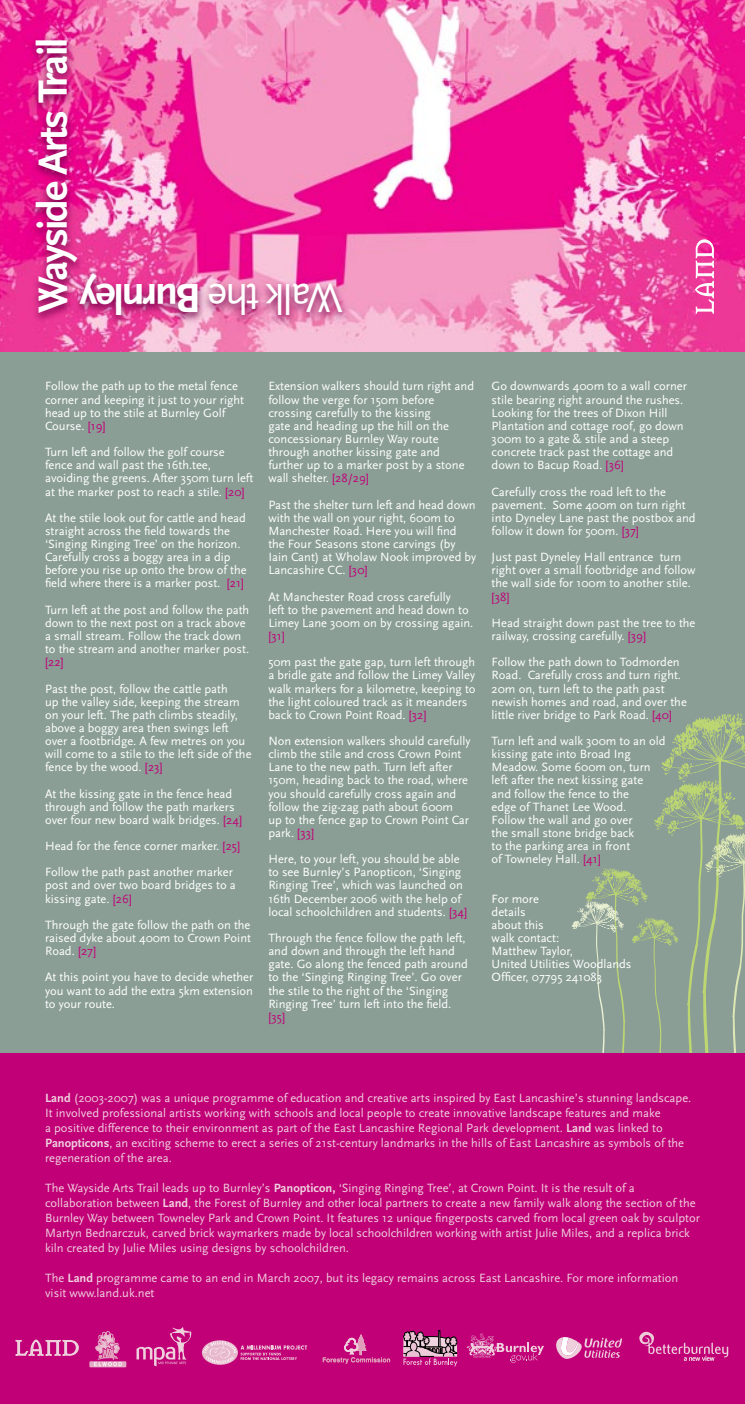
<style>
.page{position:relative;width:745px;height:1404px;background:#fff}
.page>*{position:absolute;margin:0;border:0;box-sizing:border-box;transform-origin:0 0}
.t1{font:700 42.5px "Scala Sans";letter-spacing:-.05em;color:#fff}
.t2{font:42.5px "Scala Sans";letter-spacing:-.05em;color:#fff}
.t3{font:12.5px/13.1px "Scala Sans";color:#fff}
.t4{font:12.5px/15px "Scala Sans";color:#efd0dd}
.s1{font-weight:700}
.s2{color:#c10077}
</style>
<div class="page">
<div style="left:0;top:351px;width:744px;height:701px;background:#8a9e96"></div>
<img style="left:0;top:0;width:744px;height:351px">
<div style="left:0;top:1052px;width:744px;height:351px;background:#c10077"></div>
<svg style="left:571px;top:713px;width:173px;height:339px"></svg>
<svg style="left:694px;top:239px;width:19px;height:74px"></svg>
<img style="left:27px;top:35px;width:58px;height:289px">
<img style="left:71px;top:269px;width:279px;height:58px">
<svg style="left:136px;top:1327px;width:55px;height:39px"></svg>
<svg style="left:639px;top:1331px;width:88px;height:29px"></svg>
<svg style="left:403px;top:1330px;width:54px;height:36px"></svg>
<svg style="left:202px;top:1340px;width:36px;height:24px"></svg>
<svg style="left:203px;top:1341px;width:104px;height:22px"></svg>
<svg style="left:466px;top:1333px;width:77px;height:29px"></svg>
<svg style="left:15px;top:1339px;width:64px;height:17px"></svg>
<svg style="left:556px;top:1337px;width:65px;height:21px"></svg>
<svg style="left:322px;top:1334px;width:68px;height:29px"></svg>
<svg style="left:89px;top:1360px;width:37px;height:7px"></svg>
<svg style="left:94px;top:1331px;width:28px;height:34px"></svg>
<p class="t1" style="left:30px;top:313px;width:277px;rotate:-90deg">Wayside Arts Trail</p>
<p class="t2" style="left:342px;top:321px;width:264px;rotate:-180deg">Walk the <span class="s1">Burnley</span></p>
<p class="t3" style="left:45px;top:380px;width:200px">Follow the path up to the metal fence corner and keeping it just to your right head up to the stile at Burnley Golf<br>Course. <span class="s2">[19]</span></p>
<p class="t3" style="left:45px;top:445px;width:210px">Turn left and follow the golf course fence and wall past the 16th.tee, avoiding the greens. After 350m turn left at the marker post to reach a stile. <span class="s2">[20]</span></p>
<p class="t3" style="left:45px;top:511px;width:203px">At the stile look out for cattle and head straight across the field towards the ‘Singing Ringing Tree’ on the horizon.<br>Carefully cross a boggy area in a dip before you rise up onto the brow of the field where there is a marker post. <span class="s2">[21]</span></p>
<p class="t3" style="left:45px;top:603px;width:206px">Turn left at the post and follow the path down to the next post on a track above a small stream. Follow the track down to the stream and another marker post. <span class="s2">[22]</span></p>
<p class="t3" style="left:45px;top:682px;width:208px">Past the post, follow the cattle path<br>up the valley side, keeping the stream on your left. The path climbs steadily, above a boggy area then swings left over a footbridge. A few metres on you will come to a stile to the left side of the fence by the wood. <span class="s2">[23]</span></p>
<p class="t3" style="left:45px;top:787px;width:198px">At the kissing gate in the fence head through and follow the path markers over four new board walk bridges. <span class="s2">[24]</span></p>
<p class="t3" style="left:45px;top:839px;width:196px">Head for the fence corner marker. <span class="s2">[25]</span></p>
<p class="t3" style="left:45px;top:865px;width:192px">Follow the path past another marker post and over two board bridges to a kissing gate. <span class="s2">[26]</span></p>
<p class="t3" style="left:45px;top:918px;width:207px;text-align:justify">Through the gate follow the path on the raised dyke about 400m to Crown Point Road. <span class="s2">[27]</span></p>
<p class="t3" style="left:45px;top:970px;width:210px;text-align:justify">At this point you have to decide whether you want to add the extra 5km extension to your route.</p>
<p class="t3" style="left:268px;top:380px;width:207px">Extension walkers should turn right and follow the verge for 150m before</p>
<p class="t3" style="left:268px;top:406px;width:182px">crossing carefully to the kissing gate and heading up the hill on the concessionary Burnley Way route through another kissing gate and</p>
<p class="t3" style="left:268px;top:459px;width:197px">further up to a marker post by a stone wall shelter. <span class="s2">[28/29]</span></p>
<p class="t3" style="left:268px;top:498px;width:209px">Past the shelter turn left and head down with the wall on your right, 600m to Manchester Road. Here you will find<br>the Four Seasons stone carvings (by Iain Cant) at Wholaw Nook improved by Lancashire CC. <span class="s2">[30]</span></p>
<p class="t3" style="left:268px;top:590px;width:206px">At Manchester Road cross carefully<br>left to the pavement and head down to<br>Limey Lane 300m on by crossing again. <span class="s2">[31]</span></p>
<p class="t3" style="left:268px;top:655px;width:209px">50m past the gate gap, turn left through a bridle gate and follow the Limey Valley walk markers for a kilometre, keeping to the light coloured track as it meanders back to Crown Point Road. <span class="s2">[32]</span></p>
<p class="t3" style="left:268px;top:734px;width:204px">Non extension walkers should carefully climb the stile and cross Crown Point Lane to the new path. Turn left after 150m, heading back to the road, where you should carefully cross again and follow the zig-zag path about 600m<br>up to the fence gap to Crown Point Car park. <span class="s2">[33]</span></p>
<p class="t3" style="left:268px;top:852px;width:200px">Here, to your left, you should be able to see Burnley’s Panopticon, ‘Singing Ringing Tree’, which was launched on 16th December 2006 with the help of local schoolchildren and students. <span class="s2">[34]</span></p>
<p class="t3" style="left:268px;top:931px;width:201px">Through the fence follow the path left, and down and through the left hand gate. Go along the fenced path around to the ‘Singing Ringing Tree’. Go over the stile to the right of the ‘Singing<br>Ringing Tree’ turn left into the field. <span class="s2">[35]</span></p>
<p class="t3" style="left:491px;top:380px;width:197px">Go downwards 400m to a wall corner stile bearing right around the rushes.<br>Looking for the trees of Dixon Hill</p>
<p class="t3" style="left:491px;top:419px;width:193px">Plantation and cottage roof, go down<br>300m to a gate &amp; stile and a steep concrete track past the cottage and down to Bacup Road. <span class="s2">[36]</span></p>
<p class="t3" style="left:491px;top:485px;width:205px">Carefully cross the road left to the pavement. Some 400m on turn right into Dyneley Lane past the postbox and follow it down for 500m. <span class="s2">[37]</span></p>
<p class="t3" style="left:491px;top:550px;width:205px">Just past Dyneley Hall entrance turn right over a small footbridge and follow the wall side for 100m to another stile. <span class="s2">[38]</span></p>
<p class="t3" style="left:491px;top:616px;width:205px">Head straight down past the tree to the railway, crossing carefully. <span class="s2">[39]</span></p>
<p class="t3" style="left:491px;top:655px;width:197px">Follow the path down to Todmorden Road. Carefully cross and turn right.<br>20m on, turn left to the path past newish homes and road, and over the little river bridge to Park Road. <span class="s2">[40]</span></p>
<p class="t3" style="left:491px;top:734px;width:175px">Turn left and walk 300m to an old</p>
<p class="t3" style="left:491px;top:747px;width:140px">kissing gate into Broad Ing</p>
<p class="t3" style="left:491px;top:760px;width:160px">Meadow. Some 600m on, turn</p>
<p class="t3" style="left:491px;top:774px;width:153px">left after the next kissing gate</p>
<p class="t3" style="left:491px;top:787px;width:139px">and follow the fence to the</p>
<p class="t3" style="left:491px;top:800px;width:136px">edge of Thanet Lee Wood.</p>
<p class="t3" style="left:491px;top:813px;width:142px">Follow the wall and go over</p>
<p class="t3" style="left:491px;top:826px;width:144px">the small stone bridge back</p>
<p class="t3" style="left:491px;top:839px;width:140px">to the parking area in front</p>
<p class="t3" style="left:491px;top:852px;width:111px">of Towneley Hall. <span class="s2">[41]</span></p>
<p class="t3" style="left:491px;top:892px;width:141px">For more<br>details<br>about this<br>walk contact:<br>Matthew Taylor,<br>United Utilities Woodlands<br>Officer, 07795 241083</p>
<p class="t4" style="left:45px;top:1090px;width:647px"><span class="s1">Land</span> (2003-2007) was a unique programme of education and creative arts inspired by East Lancashire’s stunning landscape.<br>It involved professional artists working with schools and local people to create innovative landscape features and make<br>a positive difference to their environment as part of the East Lancashire Regional Park development. <span class="s1">Land</span> was linked to <span class="s1">Panopticons</span>, an exciting scheme to erect a series of 21st-century landmarks in the hills of East Lancashire as symbols of the regeneration of the area.</p>
<p class="t4" style="left:45px;top:1180px;width:656px">The Wayside Arts Trail leads up to Burnley’s <span class="s1">Panopticon,</span> ‘Singing Ringing Tree’, at Crown Point. It is the result of a collaboration between <span class="s1">Land</span>, the Forest of Burnley and other local partners to create a new family walk along the section of the Burnley Way between Towneley Park and Crown Point. It features 12 unique fingerposts carved from local green oak by sculptor Martyn Bednarczuk, carved brick waymarkers made by local schoolchildren working with artist Julie Miles, and a replica brick kiln created by Julie Miles using designs by schoolchildren.</p>
<p class="t4" style="left:45px;top:1270px;width:634px">The <span class="s1">Land</span> programme came to an end in March 2007, but its legacy remains across East Lancashire. For more information visit www.land.uk.net</p>
</div>
